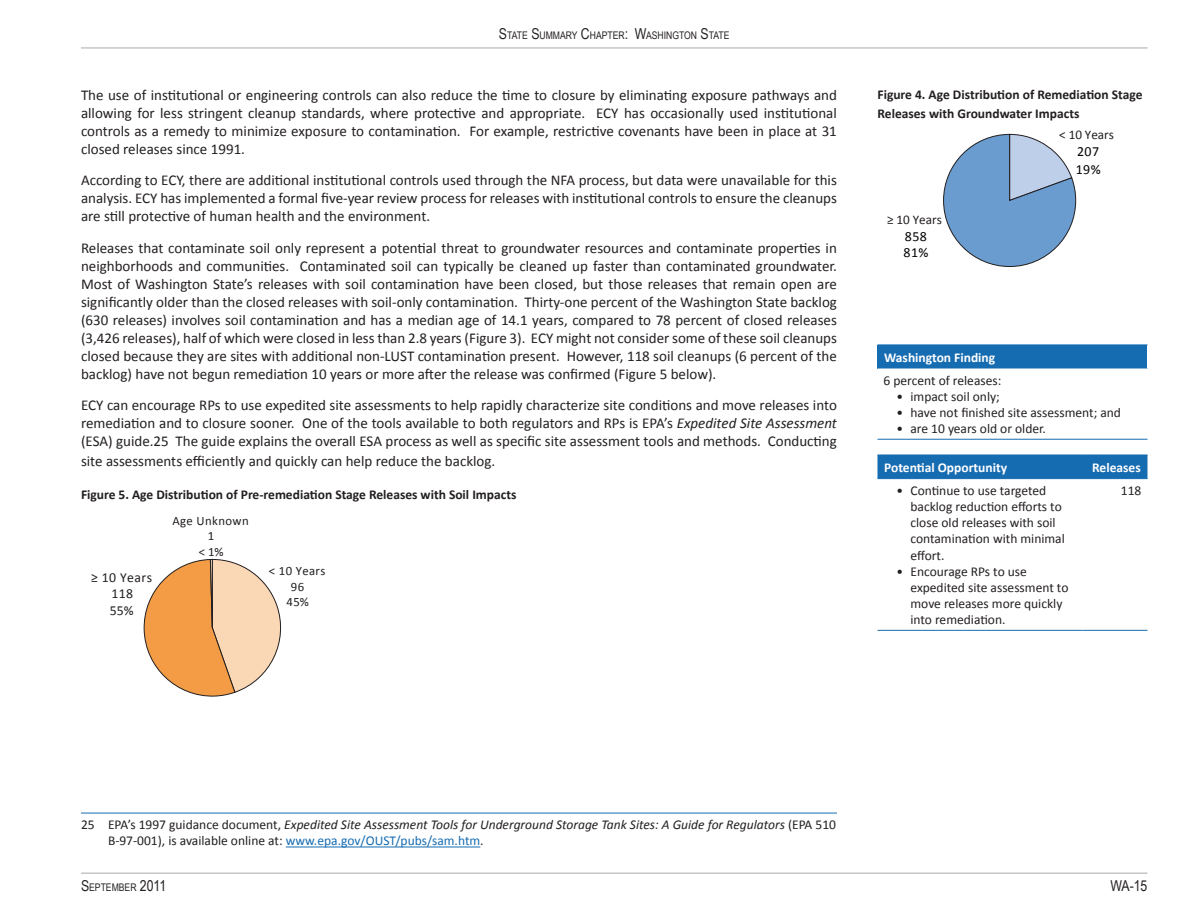
<style>
.page{position:relative;width:1188px;height:918px;background:#fff}
.page>*{position:absolute;margin:0;border:0;box-sizing:border-box;transform-origin:0 0}
.Body{font:15px/18px "Calibri";color:#231f20;text-align:justify}
.t1{font:15px "Arial Narrow";color:#231f20}
.t2{font:13.95px/17.5px "Calibri";letter-spacing:.03em;color:#020303}
.t3{font:13.8px/16.5px "Calibri";letter-spacing:.03em;color:#231f20;text-align:center}
.No_Spacing{font:13.5px/16.2px "Calibri";color:#231f20}
.footnote{font:italic 13.5px/16.2px "Calibri";color:#231f20}
.No_Spacing-2{font:700 13.5px/19.8px "Calibri";color:#231f20}
.calloutbox{font:700 13.5px "Calibri";color:#fff}
.Body-2{font:13.5px "Calibri";color:#231f20}
.t4{font:13.2px "Calibri";color:#231f20}
.t5{font:12.75px/15.3px "Calibri";letter-spacing:.03em;color:#231f20;text-align:center}
.t6{font:10.5px "Arial Narrow";color:#231f20}
.s1{font-size:15px}
.s2{font-style:italic}
.s3{font-style:normal}
.s4{font-style:normal;color:#166cb1}
</style>
<div class="page">
<hr style="left:81px;top:48px;width:1067px;height:1px;background:#a8a9ad">
<hr style="left:81px;top:873px;width:1067px;height:1px;background:#a8a9ad">
<hr style="left:81px;top:813px;width:756px;height:1px;background:#166cb1">
<hr style="left:286px;top:847px;width:194px;height:1px;background:#166cb1">
<svg style="left:943px;top:134px;width:133px;height:133px"></svg>
<div style="left:878px;top:345px;width:270px;height:24px;background:#166cb1"></div>
<hr style="left:878px;top:368px;width:270px;height:1px;background:#8ab6d8">
<hr style="left:878px;top:439px;width:270px;height:1px;background:#166cb1">
<div style="left:878px;top:455px;width:270px;height:24px;background:#166cb1"></div>
<hr style="left:878px;top:478px;width:205px;height:1px;background:#166cb1">
<hr style="left:1083px;top:478px;width:64px;height:1px;background:#166cb1">
<hr style="left:878px;top:630px;width:205px;height:1px;background:#166cb1">
<hr style="left:1083px;top:630px;width:64px;height:1px;background:#166cb1">
<hr style="left:878px;top:455px;width:205px;height:1px;background:#166cb1">
<hr style="left:1083px;top:455px;width:64px;height:1px;background:#166cb1">
<svg style="left:143px;top:559px;width:139px;height:138px"></svg>
<p class="t6" style="left:499px;top:28px;width:232px"><span class="s1">S</span>TATE <span class="s1">S</span>UMMARY <span class="s1">C</span>HAPTER<span class="s1">: W</span>ASHINGTON <span class="s1">S</span>TATE</p>
<p class="Body" style="left:81px;top:85px;width:757px">The use of institutional or engineering controls can also reduce the time to closure by eliminating exposure pathways and allowing for less stringent cleanup standards, where protective and appropriate. ECY has occasionally used institutional controls as a remedy to minimize exposure to contamination. For example, restrictive covenants have been in place at 31 closed releases since 1991.</p>
<p class="Body" style="left:81px;top:171px;width:757px">According to ECY, there are additional institutional controls used through the NFA process, but data were unavailable for this analysis. ECY has implemented a formal five-year review process for releases with institutional controls to ensure the cleanups are still protective of human health and the environment.</p>
<p class="Body" style="left:81px;top:238px;width:758px">Releases that contaminate soil only represent a potential threat to groundwater resources and contaminate properties in neighborhoods and communities. Contaminated soil can typically be cleaned up faster than contaminated groundwater.<br>Most of Washington State’s releases with soil contamination have been closed, but those releases that remain open are significantly older than the closed releases with soil-only contamination. Thirty-one percent of the Washington State backlog (630 releases) involves soil contamination and has a median age of 14.1 years, compared to 78 percent of closed releases (3,426 releases), half of which were closed in less than 2.8 years (Figure 3). ECY might not consider some of these soil cleanups closed because they are sites with additional non-LUST contamination present. However, 118 soil cleanups (6 percent of the backlog) have not begun remediation 10 years or more after the release was confirmed (Figure 5 below).</p>
<p class="Body" style="left:81px;top:396px;width:758px">ECY can encourage RPs to use expedited site assessments to help rapidly characterize site conditions and move releases into remediation and to closure sooner. One of the tools available to both regulators and RPs is EPA’s <span class="s2">Expedited Site Assessment </span>(ESA) guide.25 The guide explains the overall ESA process as well as specific site assessment tools and methods. Conducting</p>
<p class="Body" style="left:81px;top:451px;width:416px">site assessments efficiently and quickly can help reduce the backlog.</p>
<p class="No_Spacing-2" style="left:81px;top:484px;width:437px">Figure 5. Age Distribution of Pre-remediation Stage Releases with Soil Impacts</p>
<p class="t3" style="left:91px;top:568px;width:63px">≥ 10 Years<br>118<br>55%</p>
<p class="t5" style="left:172px;top:513px;width:78px">Age Unknown<br>1<br>&lt; 1%</p>
<p class="t5" style="left:269px;top:563px;width:58px">&lt; 10 Years<br>96<br>45%</p>
<p class="No_Spacing-2" style="left:878px;top:84px;width:266px">Figure 4. Age Distribution of Remediation Stage<br>Releases with Groundwater Impacts</p>
<p class="t4" style="left:1059px;top:126px;width:56px">&lt; 10 Years</p>
<p class="t4" style="left:887px;top:212px;width:56px">≥ 10 Years</p>
<p class="t2" style="left:903px;top:227px;width:26px;line-height:16.5px">858<br>81%</p>
<p class="t2" style="left:1076px;top:142px;width:26px">207<br>19%</p>
<p class="calloutbox" style="left:884px;top:349px;width:112px">Washington Finding</p>
<p class="No_Spacing" style="left:884px;top:371px;width:119px">6 percent of releases:</p>
<p class="No_Spacing" style="left:896px;top:388px;width:105px">• impact soil only;</p>
<p class="No_Spacing" style="left:896px;top:404px;width:226px">• have not finished site assessment; and</p>
<p class="No_Spacing" style="left:896px;top:420px;width:151px">• are 10 years old or older.</p>
<p class="calloutbox" style="left:884px;top:459px;width:124px">Potential Opportunity</p>
<p class="calloutbox" style="left:1092px;top:459px;width:50px">Releases</p>
<p class="No_Spacing" style="left:910px;top:482px;width:156px;text-indent:-14px">• Continue to use targeted backlog reduction efforts to close old releases with soil contamination with minimal effort.</p>
<p class="No_Spacing" style="left:910px;top:563px;width:159px;text-indent:-14px">• Encourage RPs to use expedited site assessment to move releases more quickly into remediation.</p>
<p class="Body-2" style="left:1121px;top:482px;width:22px">118</p>
<p class="footnote" style="left:108px;top:816px;width:730px;text-indent:-27px"><span class="s3">25 EPA’s 1997 guidance document,</span> Expedited Site Assessment Tools for Underground Storage Tank Sites: A Guide for Regulators <span class="s3">(EPA 510<br>B-97-001), is available online at:</span> <span class="s4">www.epa.gov/OUST/pubs/sam.htm</span><span class="s3">.</span></p>
<p class="t6" style="left:81px;top:880px;width:87px"><span class="s1">S</span>EPTEMBER <span class="s1">2011</span></p>
<p class="t1" style="left:1110px;top:875px;width:39px">WA-15</p>
</div>
